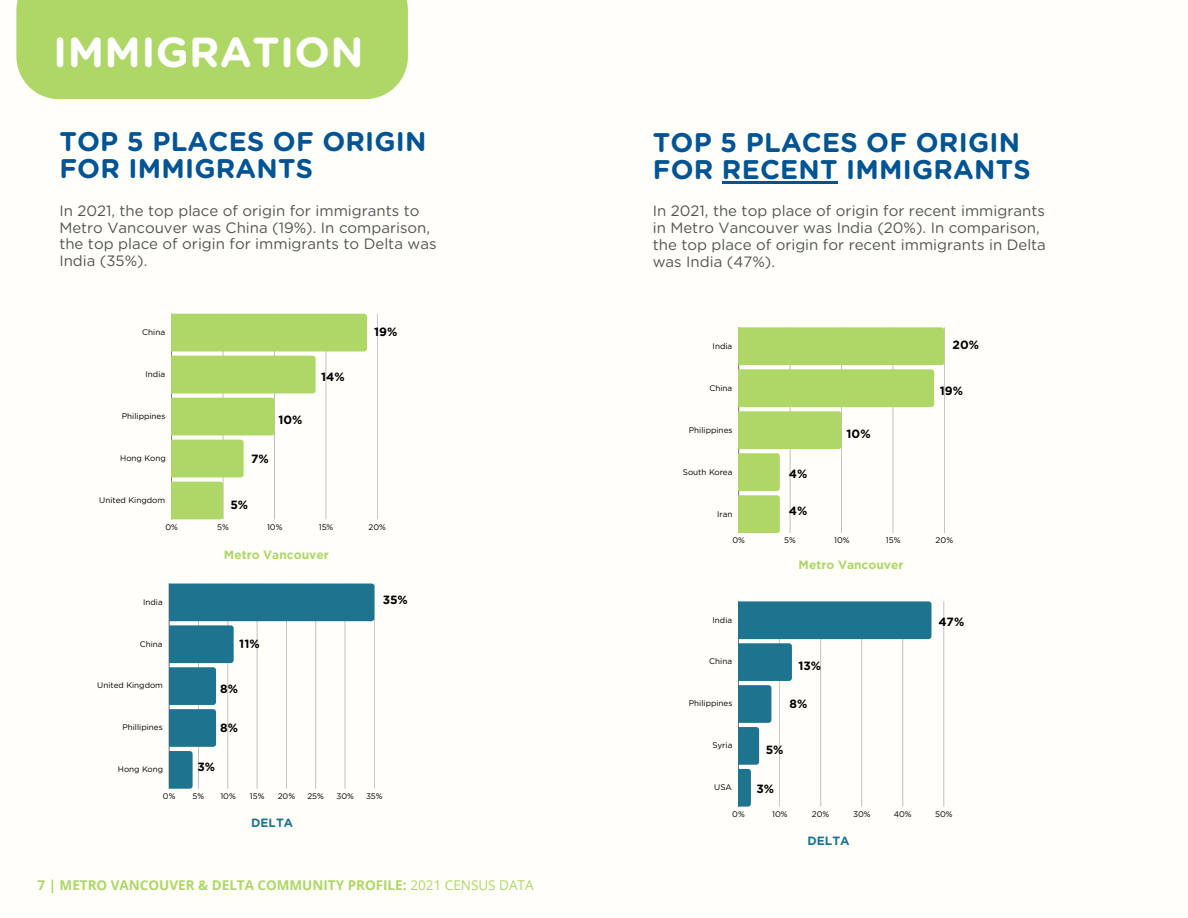
<style>
.page{position:relative;width:1188px;height:918px;background:#fffef9}
.page>*{position:absolute;margin:0;border:0;box-sizing:border-box;transform-origin:0 0}
.t1{font:700 42px "Gotham Rounded";letter-spacing:.01em;color:#fff}
.t2{font:700 27px/27px "Gotham Rounded";letter-spacing:.01em;color:#005493}
.t3{font:15px/16.8px "Gotham Rounded";color:#545454}
.t4{font:700 13.5px "Open Sans";color:#aed768}
.t5{font:700 12px "Gotham";color:#000}
.t6{font:700 12px "Gotham";color:#aed768}
.t7{font:700 12px "Gotham Rounded";color:#000}
.t8{font:700 12px "Gotham Rounded";color:#1e748f}
.t9{font:700 12px "Gotham";color:#1e748f}
.t10{font:8.1px "Gotham";color:#000}
.t11{font:8.1px "Gotham Rounded";color:#000}
.s1{font-weight:400}
</style>
<div class="page">
<div style="left:16px;top:0;width:392px;height:99px;background:#aed768"></div>
<hr style="left:722px;top:181px;width:116px;height:2px;background:#005493">
<hr style="left:374px;top:584px;width:1px;height:205px;background:#000">
<svg style="left:169px;top:584px;width:205px;height:205px"></svg>
<hr style="left:738px;top:601px;width:1px;height:206px;background:#000">
<hr style="left:944px;top:601px;width:1px;height:206px;background:#000">
<svg style="left:739px;top:601px;width:192px;height:206px"></svg>
<hr style="left:171px;top:314px;width:1px;height:205px;background:#000">
<hr style="left:377px;top:314px;width:1px;height:205px;background:#000">
<svg style="left:172px;top:314px;width:195px;height:205px"></svg>
<hr style="left:738px;top:327px;width:1px;height:206px;background:#000">
<hr style="left:944px;top:327px;width:1px;height:206px;background:#000">
<svg style="left:739px;top:327px;width:205px;height:206px"></svg>
<h1 class="t1" style="left:53px;top:34px;width:312px">IMMIGRATION</h1>
<h2 class="t2" style="left:59px;top:130px;width:369px">TOP 5 PLACES OF ORIGIN<br>FOR IMMIGRANTS</h2>
<h4 class="t3" style="left:59px;top:203px;width:379px">In 2021, the top place of origin for immigrants to Metro Vancouver was China (19%). In comparison, the top place of origin for immigrants to Delta was India (35%).</h4>
<p class="t10" style="left:142px;top:327px;width:24px">China</p>
<p class="t10" style="left:146px;top:369px;width:21px">India</p>
<p class="t10" style="left:122px;top:411px;width:45px">Philippines</p>
<p class="t10" style="left:120px;top:453px;width:47px">Hong Kong</p>
<p class="t10" style="left:99px;top:495px;width:67px">United Kingdom</p>
<p class="t5" style="left:278px;top:413px;width:26px">10%</p>
<p class="t5" style="left:251px;top:451px;width:19px">7%</p>
<p class="t5" style="left:230px;top:497px;width:19px">5%</p>
<p class="t5" style="left:321px;top:370px;width:25px">14%</p>
<p class="t5" style="left:374px;top:324px;width:25px">19%</p>
<p class="t10" style="left:165px;top:522px;width:14px">0%</p>
<p class="t10" style="left:217px;top:522px;width:13px">5%</p>
<p class="t10" style="left:267px;top:522px;width:17px">10%</p>
<p class="t10" style="left:319px;top:522px;width:16px">15%</p>
<p class="t10" style="left:369px;top:522px;width:19px">20%</p>
<p class="t11" style="left:143px;top:598px;width:21px">India</p>
<p class="t11" style="left:140px;top:640px;width:24px">China</p>
<p class="t11" style="left:97px;top:682px;width:67px">United Kingdom</p>
<p class="t11" style="left:122px;top:724px;width:42px">Phillipines</p>
<p class="t11" style="left:118px;top:766px;width:47px">Hong Kong</p>
<p class="t6" style="left:224px;top:548px;width:106px">Metro Vancouver</p>
<p class="t7" style="left:239px;top:638px;width:22px">11%</p>
<p class="t7" style="left:220px;top:683px;width:19px">8%</p>
<p class="t7" style="left:220px;top:722px;width:19px">8%</p>
<p class="t7" style="left:197px;top:761px;width:19px">3%</p>
<p class="t7" style="left:383px;top:594px;width:27px">35%</p>
<p class="t11" style="left:163px;top:793px;width:14px">0%</p>
<p class="t11" style="left:193px;top:793px;width:13px">5%</p>
<p class="t11" style="left:220px;top:793px;width:17px">10%</p>
<p class="t11" style="left:250px;top:793px;width:16px">15%</p>
<p class="t11" style="left:278px;top:793px;width:19px">20%</p>
<p class="t11" style="left:307px;top:793px;width:18px">25%</p>
<p class="t11" style="left:336px;top:793px;width:19px">30%</p>
<p class="t11" style="left:366px;top:793px;width:18px">35%</p>
<p class="t8" style="left:251px;top:817px;width:43px">DELTA</p>
<h3 class="t4" style="left:38px;top:876px;width:498px">7 | METRO VANCOUVER &amp; DELTA COMMUNITY PROFILE: <span class="s1">2021 CENSUS DATA</span></h3>
<h2 class="t2" style="left:653px;top:130px;width:379px">TOP 5 PLACES OF ORIGIN<br>FOR RECENT IMMIGRANTS</h2>
<h4 class="t3" style="left:653px;top:203px;width:395px">In 2021, the top place of origin for recent immigrants in Metro Vancouver was India (20%). In comparison, the top place of origin for recent immigrants in Delta was India (47%).</h4>
<p class="t10" style="left:713px;top:341px;width:21px">India</p>
<p class="t10" style="left:709px;top:383px;width:24px">China</p>
<p class="t10" style="left:689px;top:425px;width:45px">Philippines</p>
<p class="t10" style="left:683px;top:467px;width:51px">South Korea</p>
<p class="t10" style="left:717px;top:509px;width:17px">Iran</p>
<p class="t5" style="left:789px;top:466px;width:20px">4%</p>
<p class="t5" style="left:789px;top:504px;width:20px">4%</p>
<p class="t5" style="left:847px;top:426px;width:26px">10%</p>
<p class="t5" style="left:953px;top:338px;width:28px">20%</p>
<p class="t5" style="left:940px;top:383px;width:25px">19%</p>
<p class="t10" style="left:732px;top:536px;width:14px">0%</p>
<p class="t10" style="left:784px;top:536px;width:13px">5%</p>
<p class="t10" style="left:834px;top:536px;width:17px">10%</p>
<p class="t10" style="left:886px;top:536px;width:16px">15%</p>
<p class="t10" style="left:936px;top:536px;width:19px">20%</p>
<p class="t10" style="left:713px;top:615px;width:21px">India</p>
<p class="t10" style="left:709px;top:657px;width:24px">China</p>
<p class="t10" style="left:689px;top:699px;width:45px">Philippines</p>
<p class="t10" style="left:712px;top:740px;width:21px">Syria</p>
<p class="t10" style="left:714px;top:782px;width:19px">USA</p>
<h5 class="t6" style="left:799px;top:558px;width:106px">Metro Vancouver</h5>
<p class="t5" style="left:799px;top:658px;width:24px">13%</p>
<p class="t5" style="left:790px;top:697px;width:19px">8%</p>
<p class="t5" style="left:766px;top:742px;width:19px">5%</p>
<h6 class="t5" style="left:757px;top:781px;width:19px">3%</h6>
<p class="t5" style="left:938px;top:614px;width:27px">47%</p>
<p class="t10" style="left:732px;top:809px;width:14px">0%</p>
<p class="t10" style="left:772px;top:809px;width:17px">10%</p>
<p class="t10" style="left:812px;top:809px;width:19px">20%</p>
<p class="t10" style="left:853px;top:809px;width:19px">30%</p>
<p class="t10" style="left:894px;top:809px;width:20px">40%</p>
<p class="t10" style="left:935px;top:809px;width:19px">50%</p>
<p class="t9" style="left:807px;top:834px;width:44px">DELTA</p>
</div>
